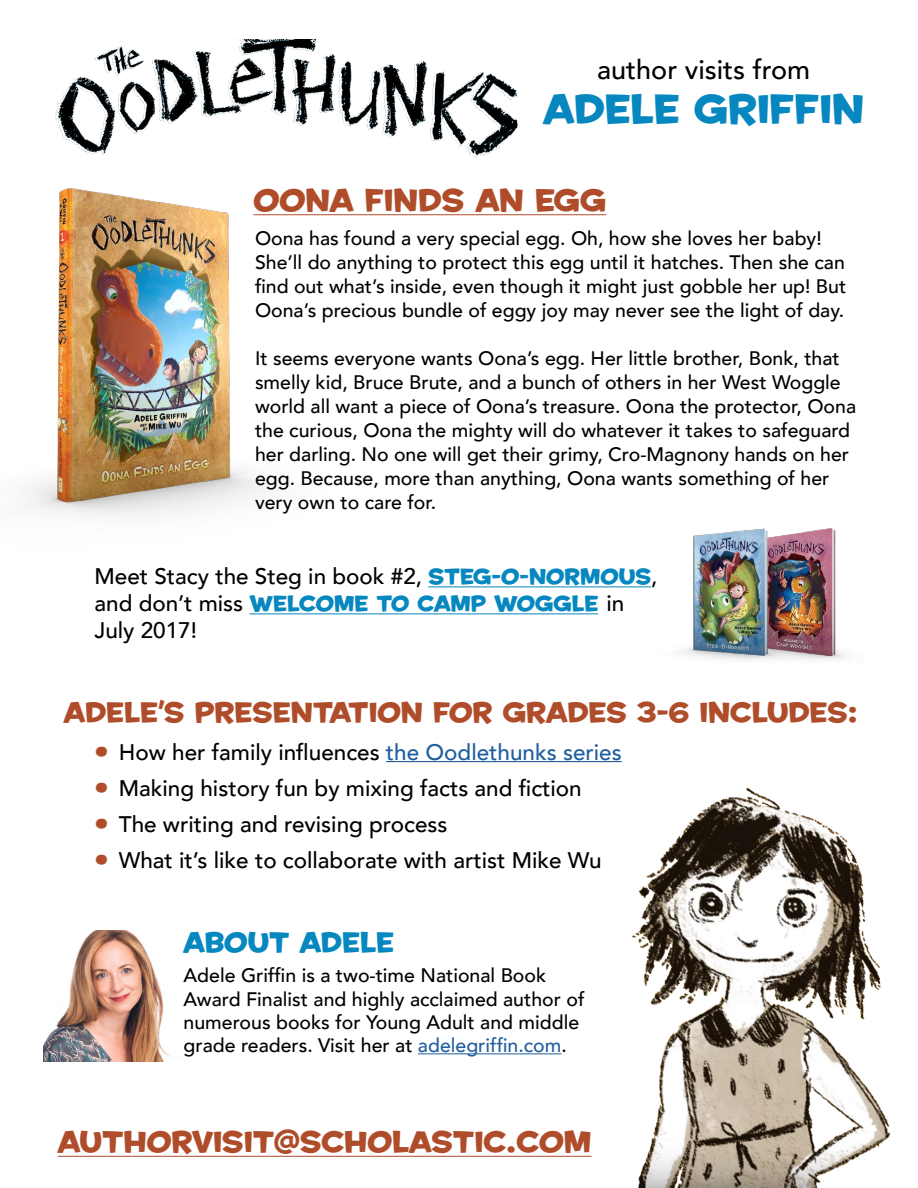
<style>
.page{position:relative;width:918px;height:1188px;background:#fff}
.page>*{position:absolute;margin:0;border:0;box-sizing:border-box;transform-origin:0 0}
.t1{font:39px "House A Rama Kingpin";color:#0687bf}
.t2{font:36px/36px "House A Rama Kingpin";color:#af4d2b;text-align:justify}
.t3{font:30px "House A Rama Kingpin";color:#af4d2b}
.t4{font:28.5px "House A Rama Kingpin";color:#af4d2b}
.t5{font:27px "House A Rama Kingpin";color:#af4d2b}
.t6{font:500 27px "Avenir";color:#000}
.t7{font:27px "House A Rama Kingpin";color:#0687bf}
.t8{font:500 22.5px/36px "Avenir";color:#000}
.t9{font:21px "House A Rama Kingpin";color:#0687bf}
.t10{font:500 19.5px/24px "Avenir";color:#000}
.s1{font-family:"House A Rama Kingpin";font-weight:400;font-size:21px;color:#0687bf}
.s2{font-family:"Avenir";font-weight:500;font-size:22.5px;color:#000}
.s3{color:#215e9e}
</style>
<div class="page">
<img style="left:43px;top:931px;width:129px;height:131px">
<hr style="left:254px;top:214px;width:352px;height:1px;background:#af4d2b">
<hr style="left:58px;top:1156px;width:534px;height:1px;background:#af4d2b">
<img style="left:27px;top:188px;width:302px;height:329px">
<img style="left:55px;top:40px;width:463px;height:118px">
<hr style="left:386px;top:761px;width:236px;height:1px;background:#215e9e">
<hr style="left:418px;top:1053px;width:143px;height:1px;background:#215e9e">
<img style="left:631px;top:787px;width:260px;height:401px">
<hr style="left:428px;top:587px;width:223px;height:1px;background:#0687bf">
<hr style="left:250px;top:614px;width:348px;height:1px;background:#0687bf">
<img style="left:644px;top:528px;width:203px;height:132px">
<h3 class="t6" style="left:597px;top:46px;width:215px">author visits from</h3>
<h1 class="t1" style="left:544px;top:83px;width:322px">ADELE GRIFFIN</h1>
<h3 class="t3" style="left:254px;top:180px;width:354px">OONA FINDS AN EGG</h3>
<p class="t10" style="left:255px;top:225px;width:593px">Oona has found a very special egg. Oh, how she loves her baby!<br>She’ll do anything to protect this egg until it hatches. Then she can find out what’s inside, even though it might just gobble her up! But Oona’s precious bundle of eggy joy may never see the light of day.</p>
<p class="t10" style="left:255px;top:345px;width:603px">It seems everyone wants Oona’s egg. Her little brother, Bonk, that smelly kid, Bruce Brute, and a bunch of others in her West Woggle world all want a piece of Oona’s treasure. Oona the protector, Oona the curious, Oona the mighty will do whatever it takes to safeguard her darling. No one will get their grimy, Cro-Magnony hands on her egg. Because, more than anything, Oona wants something of her very own to care for.</p>
<p class="t8" style="left:94px;top:557px;width:564px">Meet Stacy the Steg in book #2, <span class="s1">STEG-O-NORMOUS</span>,</p>
<p class="t9" style="left:95px;top:589px;width:531px"><span class="s2">and don’t miss</span> WELCOME TO CAMP WOGGLE <span class="s2">in</span></p>
<p class="t8" style="left:95px;top:611px;width:104px">July 2017!</p>
<h3 class="t5" style="left:64px;top:694px;width:795px">ADELE’S PRESENTATION FOR GRADES 3-6 INCLUDES:</h3>
<h2 class="t2" style="left:94px;top:733px;width:16px">• • • •</h2>
<p class="t8" style="left:119px;top:733px;width:505px">How her family influences <span class="s3">the Oodlethunks series </span>Making history fun by mixing facts and fiction The writing and revising process<br>What it’s like to collaborate with artist Mike Wu</p>
<h3 class="t7" style="left:184px;top:924px;width:212px">ABOUT ADELE</h3>
<p class="t10" style="left:184px;top:963px;width:402px;line-height:23.4px">Adele Griffin is a two-time National Book Award Finalist and highly acclaimed author of numerous books for Young Adult and middle grade readers. Visit her at <span class="s3">adelegriffin.com</span>.</p>
<h3 class="t4" style="left:58px;top:1123px;width:535px">AUTHORVISIT@SCHOLASTIC.COM</h3>
</div>
